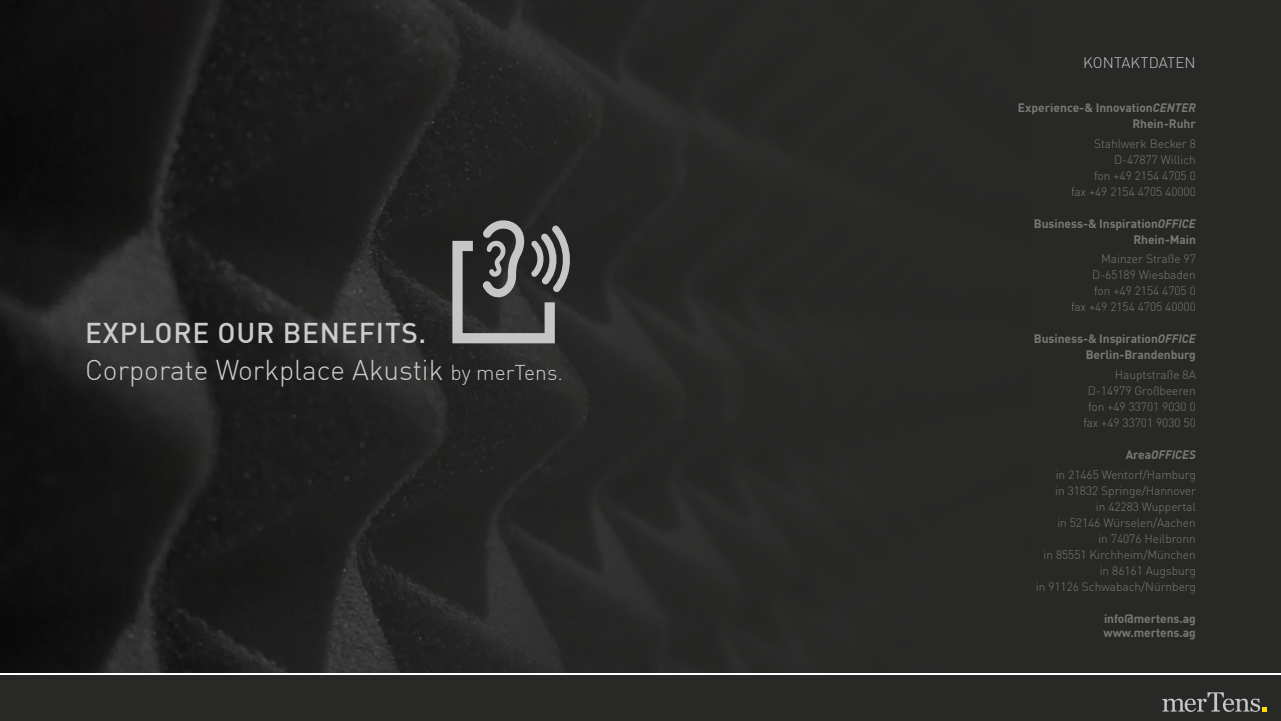
<style>
.page{position:relative;width:1281px;height:721px;background:#fff}
.page>*{position:absolute;margin:0;border:0;box-sizing:border-box;transform-origin:0 0}
.t1{font:300 28px/36.5px "DINOT";color:#ccc}
.t2{font:300 15px "DINOT";letter-spacing:.01em;color:#c6c6c6}
.t3{font:300 12px/16px "DINOT";letter-spacing:-.005em;color:#787877;text-align:right}
.t4{font:700 12px/16px "DINOT";letter-spacing:-.005em;color:#787877;text-align:right}
.s1{font-weight:500}
.s2{font-size:21px}
.s3{font-style:italic}
.s4{font-weight:700}
.s5{font-weight:700;font-style:italic}
</style>
<div class="page">
<div style="left:0;top:675px;width:1280px;height:45px;background:#282827"></div>
<svg style="left:1162px;top:692px;width:104px;height:19px"></svg>
<div style="left:0;top:0;width:1280px;height:672px;background:#282827"></div>
<img style="left:0;top:0;width:635px;height:672px">
<svg style="left:452px;top:219px;width:121px;height:124px"></svg>
<h1 class="t1" style="left:85px;top:312px;width:479px"><span class="s1">EXPLORE OUR BENEFITS.<br></span>Corporate Workplace Akustik <span class="s2">by merTens.</span></h1>
<p class="t2" style="left:1083px;top:51px;width:114px">KONTAKTDATEN</p>
<p class="t4" style="left:1017px;top:98px;width:179px">Experience-&amp; Innovation<span class="s3">CENTER<br></span>Rhein-Ruhr</p>
<p class="t3" style="left:1070px;top:134px;width:126px">Stahlwerk Becker 8<br>D-47877 Willich<br>fon +49 2154 4705 0<br>fax +49 2154 4705 40000</p>
<p class="t4" style="left:1033px;top:214px;width:163px">Business-&amp; Inspiration<span class="s3">OFFICE<br></span>Rhein-Main</p>
<p class="t3" style="left:1070px;top:250px;width:126px">Mainzer Straße 97<br>D-65189 Wiesbaden<br>fon +49 2154 4705 0<br>fax +49 2154 4705 40000</p>
<p class="t4" style="left:1033px;top:330px;width:163px">Business-&amp; Inspiration<span class="s3">OFFICE<br></span>Berlin-Brandenburg</p>
<p class="t3" style="left:1083px;top:365px;width:114px">Hauptstraße 8A<br>D-14979 Großbeeren fon +49 33701 9030 0 fax +49 33701 9030 50</p>
<p class="t3" style="left:1055px;top:443px;width:142px;line-height:19.5px"><span class="s4">Area</span><span class="s5">OFFICES<br></span>in 21465 Wentorf/Hamburg</p>
<p class="t3" style="left:1035px;top:481px;width:161px">in 31832 Springe/Hannover<br>in 42283 Wuppertal<br>in 52146 Würselen/Aachen<br>in 74076 Heilbronn<br>in 85551 Kirchheim/München in 86161 Augsburg<br>in 91126 Schwabach/Nürnberg</p>
<p class="t4" style="left:1103px;top:610px;width:94px;line-height:14px;text-align:left">info@mertens.ag www.mertens.ag</p>
</div>
